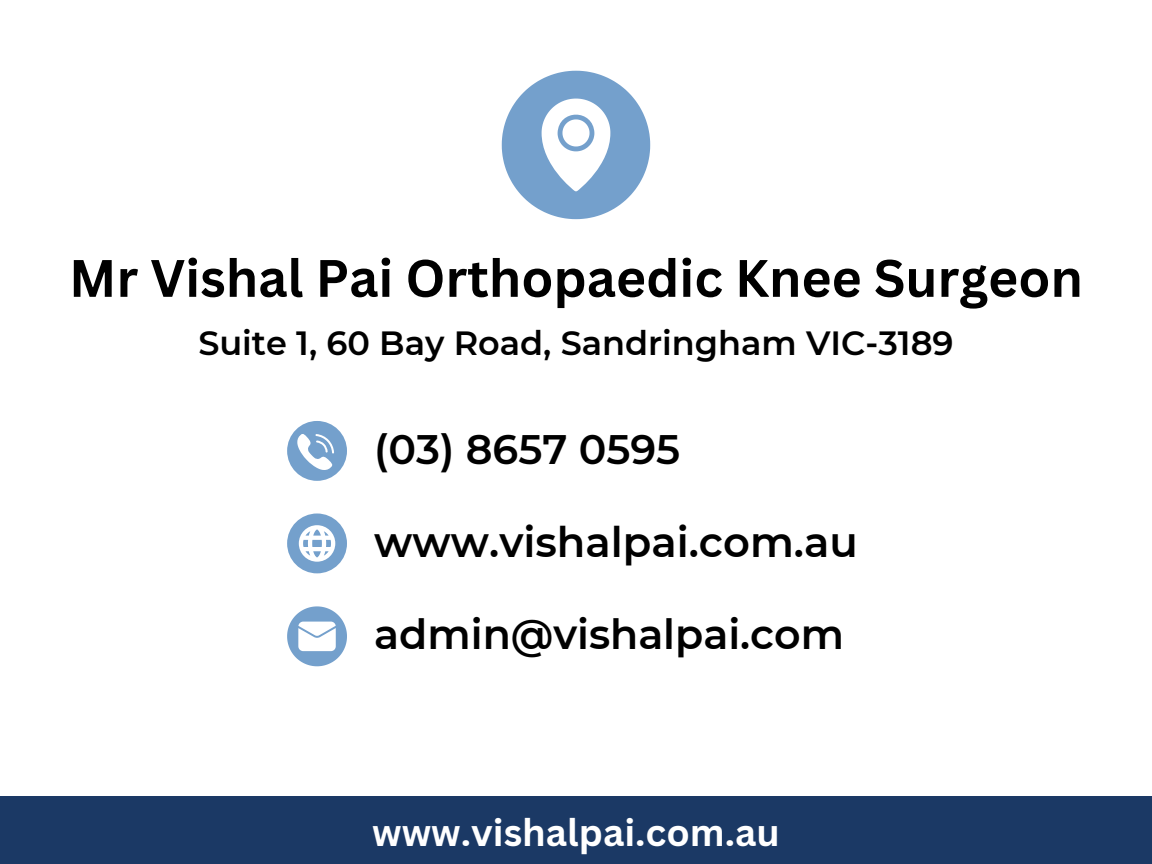
<style>
.page{position:relative;width:1152px;height:864px;background:#fff}
.page>*{position:absolute;margin:0;border:0;box-sizing:border-box;transform-origin:0 0}
.t1{font:700 51.45px "Canva Sans";color:#000}
.t2{font:600 41.7px "Montserrat";color:#000}
.t3{font:600 41.1px "Montserrat";color:#000}
.t4{font:700 37.5px "Canva Sans";color:#fff}
.t5{font:600 33.45px "Montserrat";color:#000}
</style>
<div class="page">
<svg style="left:502px;top:71px;width:148px;height:148px"></svg>
<svg style="left:287px;top:606px;width:60px;height:60px"></svg>
<svg style="left:287px;top:421px;width:60px;height:60px"></svg>
<svg style="left:287px;top:513px;width:60px;height:60px"></svg>
<div style="left:0;top:797px;width:1152px;height:67px;background:#1b3965"></div>
<h1 class="t1" style="left:69px;top:242px;width:1015px">Mr Vishal Pai Orthopaedic Knee Surgeon</h1>
<p class="t5" style="left:198px;top:322px;width:757px">Suite 1, 60 Bay Road, Sandringham VIC-3189</p>
<p class="t3" style="left:374px;top:424px;width:307px">(03) 8657 0595</p>
<p class="t2" style="left:374px;top:517px;width:485px">www.vishalpai.com.au</p>
<p class="t3" style="left:374px;top:609px;width:471px">admin@vishalpai.com</p>
<p class="t4" style="left:372px;top:805px;width:409px">www.vishalpai.com.au</p>
</div>
